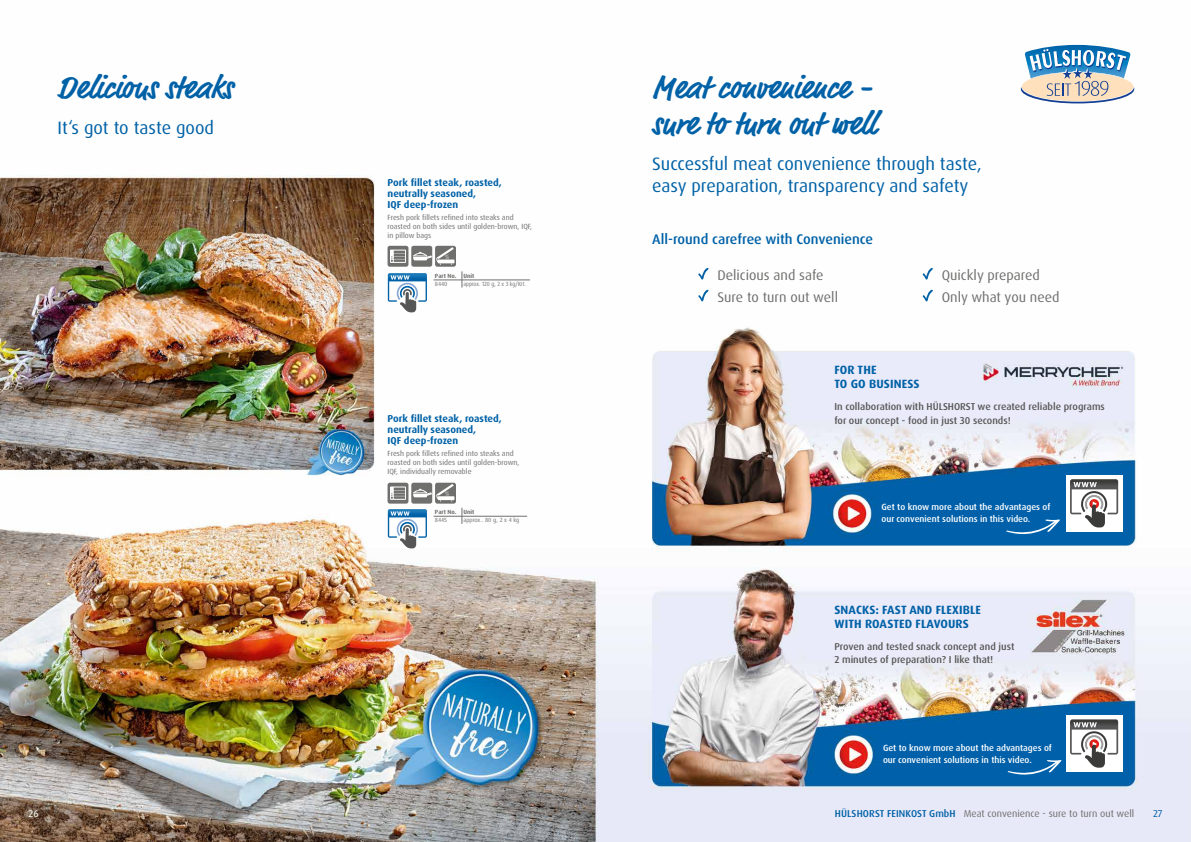
<style>
.page{position:relative;width:1191px;height:842px;background:#fff}
.page>*{position:absolute;margin:0;border:0;box-sizing:border-box;transform-origin:0 0}
.t1{font:700 33px/36px "Market Pro";color:#0061a7}
.t2{font:18px/22px "Dax Pro";color:#0061a7}
.t3{font:14px/21.8px "Dax Pro";color:#6f6f6e}
.t4{font:500 14px "Dax Pro";color:#0061a7}
.t5{font:700 12px/14px "Dax Pro";letter-spacing:.01em;color:#0061a7}
.t6{font:500 10px/14px "Dax Pro";color:#565656}
.t7{font:700 10px/11px "Dax Pro";color:#0061a7}
.t8{font:10px "Dax Pro";color:#6f6f6e}
.t9{font:10px "Dax Pro";color:#0061a7}
.t10{font:10px "Dax Pro";color:#fff}
.t11{font:500 9px/12px "Dax Pro";color:#fff}
.t12{font:7.5px/9px "Dax Pro";color:#6f6f6e}
.t13{font:6px "Dax Pro";color:#6f6f6e}
.t14{font:700 6px "Dax Pro";color:#6f6f6e}
.t15{font:6px "Dax Pro";color:#6f6f6e;scale:.92 1}
.s1{font-weight:500;color:#0061a7}
</style>
<div class="page">
<img style="left:0;top:44px;width:1191px;height:798px">
<svg style="left:1007px;top:760px;width:54px;height:21px"></svg>
<svg style="left:1006px;top:519px;width:54px;height:21px"></svg>
<svg style="left:698px;top:268px;width:10px;height:12px"></svg>
<svg style="left:698px;top:290px;width:10px;height:11px"></svg>
<svg style="left:922px;top:268px;width:11px;height:12px"></svg>
<svg style="left:922px;top:290px;width:11px;height:11px"></svg>
<hr style="left:462px;top:280px;width:68px;height:1px;background:#6f6f6e">
<svg style="left:433px;top:271px;width:30px;height:17px"></svg>
<div style="left:387px;top:246px;width:21px;height:21px;background:#6f6f6e;border-radius:2px"></div>
<svg style="left:390px;top:250px;width:16px;height:13px"></svg>
<div style="left:411px;top:246px;width:21px;height:21px;background:#6f6f6e;border-radius:2px"></div>
<svg style="left:435px;top:246px;width:21px;height:21px"></svg>
<svg style="left:413px;top:247px;width:40px;height:18px"></svg>
<hr style="left:462px;top:516px;width:65px;height:1px;background:#6f6f6e">
<svg style="left:433px;top:508px;width:30px;height:16px"></svg>
<div style="left:387px;top:483px;width:21px;height:21px;background:#6f6f6e;border-radius:2px"></div>
<svg style="left:390px;top:486px;width:16px;height:14px"></svg>
<div style="left:411px;top:483px;width:21px;height:21px;background:#6f6f6e;border-radius:2px"></div>
<svg style="left:435px;top:483px;width:21px;height:21px"></svg>
<svg style="left:413px;top:484px;width:40px;height:17px"></svg>
<svg style="left:388px;top:273px;width:39px;height:39px"></svg>
<div style="left:1065px;top:475px;width:57px;height:57px;background:#fff"></div>
<svg style="left:1070px;top:479px;width:48px;height:49px"></svg>
<div style="left:1065px;top:715px;width:57px;height:57px;background:#fff"></div>
<svg style="left:1070px;top:719px;width:48px;height:49px"></svg>
<svg style="left:388px;top:509px;width:39px;height:39px"></svg>
<img style="left:1024px;top:45px;width:106px;height:4px">
<svg style="left:1020px;top:49px;width:114px;height:54px"></svg>
<h1 class="t1" style="left:58px;top:70px;width:177px">Delicious steaks</h1>
<h2 class="t2" style="left:58px;top:116px;width:158px">It‘s got to taste good</h2>
<h3 class="t10" style="left:29px;top:807px;width:12px">26</h3>
<h3 class="t7" style="left:387px;top:178px;width:116px">Pork fillet steak, roasted, neutrally seasoned,<br>IQF deep-frozen</h3>
<p class="t12" style="left:387px;top:213px;width:146px">Fresh pork fillets refined into steaks and roasted on both sides until golden-brown, IQF, in pillow bags</p>
<p class="t14" style="left:435px;top:272px;width:41px">Part No. Unit</p>
<p class="t13" style="left:435px;top:280px;width:14px">8440</p>
<p class="t15" style="left:463px;top:280px;width:70px">approx. 120 g, 2 x 3 kg/Krt.</p>
<h3 class="t7" style="left:387px;top:413px;width:116px">Pork fillet steak, roasted, neutrally seasoned,<br>IQF deep-frozen</h3>
<p class="t12" style="left:387px;top:449px;width:133px">Fresh pork fillets refined into steaks and roasted on both sides until golden-brown,<br>IQF, individually removable</p>
<p class="t14" style="left:435px;top:508px;width:41px">Part No. Unit</p>
<p class="t13" style="left:435px;top:516px;width:14px">8445</p>
<p class="t13" style="left:463px;top:516px;width:58px">approx.. 80 g, 2 x 4 kg</p>
<h1 class="t1" style="left:652px;top:70px;width:225px">Meat convenience - sure to turn out well</h1>
<h2 class="t2" style="left:652px;top:153px;width:331px">Successful meat convenience through taste, easy preparation, transparency and safety</h2>
<h3 class="t4" style="left:652px;top:230px;width:222px">All-round carefree with Convenience</h3>
<h3 class="t3" style="left:717px;top:264px;width:122px">Delicious and safe<br>Sure to turn out well</h3>
<h3 class="t3" style="left:941px;top:264px;width:119px">Quickly prepared<br>Only what you need</h3>
<h3 class="t5" style="left:834px;top:363px;width:87px">FOR THE<br>TO GO BUSINESS</h3>
<h3 class="t6" style="left:834px;top:399px;width:272px">In collaboration with HÜLSHORST we created reliable programs for our concept - food in just 30 seconds!</h3>
<p class="t11" style="left:881px;top:501px;width:170px">Get to know more about the advantages of our convenient solutions in this video.</p>
<h3 class="t5" style="left:834px;top:602px;width:148px">SNACKS: FAST AND FLEXIBLE<br>WITH ROASTED FLAVOURS</h3>
<h3 class="t6" style="left:834px;top:640px;width:181px;line-height:13px">Proven and tested snack concept and just<br>2 minutes of preparation? I like that!</h3>
<p class="t11" style="left:883px;top:741px;width:170px">Get to know more about the advantages of our convenient solutions in this video.</p>
<h3 class="t8" style="left:835px;top:807px;width:301px"><span class="s1">HÜLSHORST FEINKOST GmbH</span> Meat convenience - sure to turn out well</h3>
<h3 class="t9" style="left:1153px;top:807px;width:11px">27</h3>
</div>
